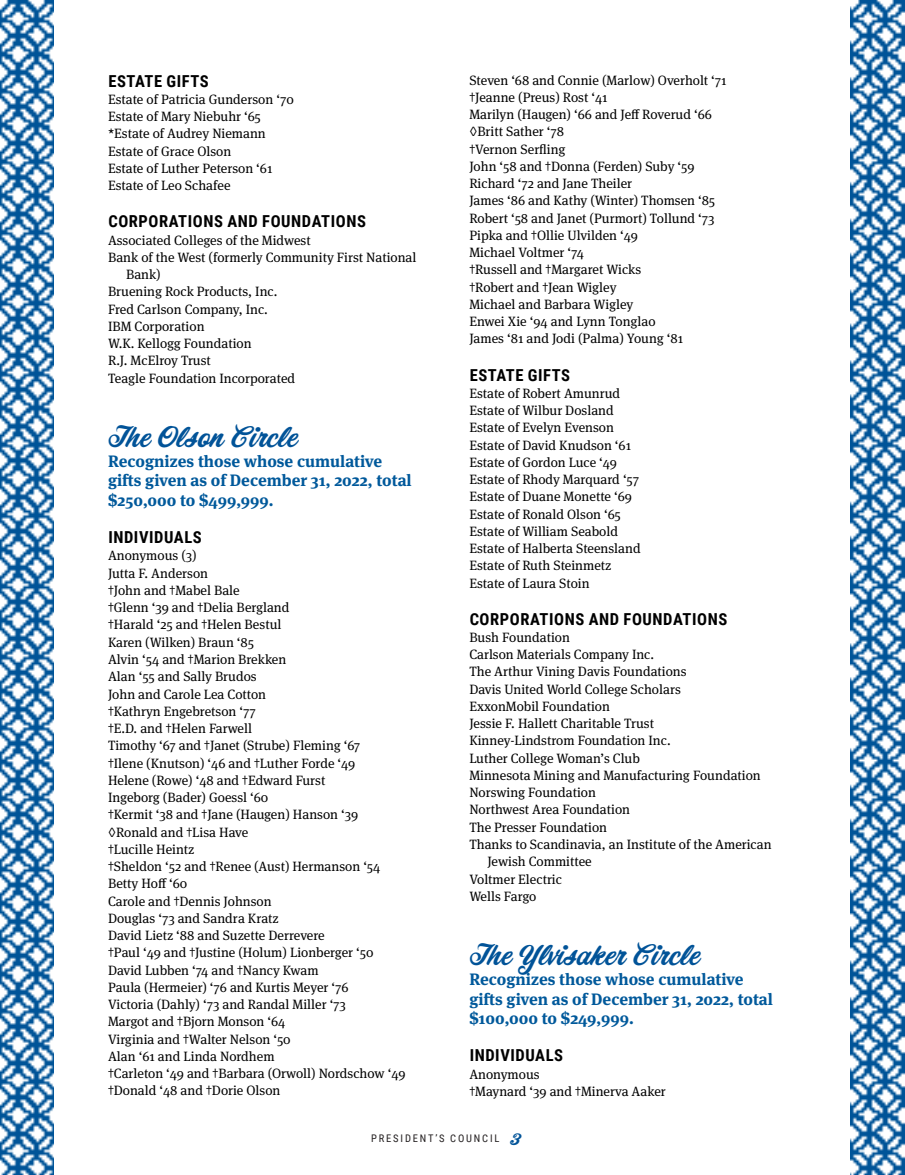
<style>
.page{position:relative;width:905px;height:1175px;background:#fff}
.page>*{position:absolute;margin:0;border:0;box-sizing:border-box;transform-origin:0 0}
.PRESIDENT_S_LETTER_B{font:27px "Corner Store JF";color:#015398}
.President_Council_de{font:700 16.5px/19.8px "Meta Serif Pro";color:#00599b}
.President_s_council{font:700 16.5px "Roboto Condensed";letter-spacing:.035em;color:#000}
.President_s_Council{font:13.5px/17.2px "Meta Serif Pro";color:#000}
.t1{font:10.5px "Roboto Condensed";letter-spacing:.175em;color:#231f20}
.s1{font-family:"Corner Store JF";font-size:15px;color:#015398}
</style>
<div class="page">
<img style="left:0;top:0;width:904px;height:1174px">
<div style="left:54px;top:0;width:795px;height:1174px;background:#fff"></div>
<p class="President_s_council" style="left:108px;top:69px;width:102px">ESTATE GIFTS</p>
<p class="President_s_Council" style="left:108px;top:90px;width:187px">Estate of Patricia Gunderson ‘70</p>
<p class="President_s_Council" style="left:108px;top:107px;width:154px">Estate of Mary Niebuhr ‘65</p>
<p class="President_s_Council" style="left:108px;top:124px;width:159px">*Estate of Audrey Niemann</p>
<p class="President_s_Council" style="left:108px;top:142px;width:125px">Estate of Grace Olson</p>
<p class="President_s_Council" style="left:108px;top:159px;width:166px">Estate of Luther Peterson ‘61</p>
<p class="President_s_Council" style="left:108px;top:176px;width:124px">Estate of Leo Schafee</p>
<p class="President_s_council" style="left:108px;top:210px;width:259px">CORPORATIONS AND FOUNDATIONS</p>
<p class="President_s_Council" style="left:108px;top:230px;width:204px">Associated Colleges of the Midwest</p>
<p class="President_s_Council" style="left:126px;top:248px;width:292px;text-indent:-18px">Bank of the West (formerly Community First National<br>Bank)</p>
<p class="President_s_Council" style="left:108px;top:282px;width:171px">Bruening Rock Products, Inc.</p>
<p class="President_s_Council" style="left:108px;top:299px;width:161px">Fred Carlson Company, Inc.</p>
<p class="President_s_Council" style="left:108px;top:317px;width:98px">IBM Corporation</p>
<p class="President_s_Council" style="left:108px;top:334px;width:145px">W.K. Kellogg Foundation</p>
<p class="President_s_Council" style="left:108px;top:351px;width:104px">R.J. McElroy Trust</p>
<p class="President_s_Council" style="left:108px;top:368px;width:189px">Teagle Foundation Incorporated</p>
<p class="PRESIDENT_S_LETTER_B" style="left:108px;top:417px;width:191px">The Olson Circle</p>
<p class="President_Council_de" style="left:108px;top:449px;width:305px">Recognizes those whose cumulative gifts given as of December 31, 2022, total $250,000 to $499,999.</p>
<p class="President_s_council" style="left:108px;top:526px;width:95px">INDIVIDUALS</p>
<p class="President_s_Council" style="left:108px;top:546px;width:90px">Anonymous (3)</p>
<p class="President_s_Council" style="left:108px;top:563px;width:101px">Jutta F. Anderson</p>
<p class="President_s_Council" style="left:108px;top:581px;width:133px">†John and †Mabel Bale</p>
<p class="President_s_Council" style="left:108px;top:598px;width:183px">†Glenn ‘39 and †Delia Bergland</p>
<p class="President_s_Council" style="left:108px;top:615px;width:175px">†Harald ‘25 and †Helen Bestul</p>
<p class="President_s_Council" style="left:108px;top:632px;width:147px">Karen (Wilken) Braun ‘85</p>
<p class="President_s_Council" style="left:108px;top:650px;width:180px">Alvin ‘54 and †Marion Brekken</p>
<p class="President_s_Council" style="left:108px;top:667px;width:150px">Alan ‘55 and Sally Brudos</p>
<p class="President_s_Council" style="left:108px;top:684px;width:160px">John and Carole Lea Cotton</p>
<p class="President_s_Council" style="left:108px;top:701px;width:149px">†Kathryn Engebretson ‘77</p>
<p class="President_s_Council" style="left:108px;top:719px;width:145px">†E.D. and †Helen Farwell</p>
<p class="President_s_Council" style="left:108px;top:736px;width:254px">Timothy ‘67 and †Janet (Strube) Fleming ‘67</p>
<p class="President_s_Council" style="left:108px;top:753px;width:249px">†Ilene (Knutson) ‘46 and †Luther Forde ‘49</p>
<p class="President_s_Council" style="left:108px;top:770px;width:219px">Helene (Rowe) ‘48 and †Edward Furst</p>
<p class="President_s_Council" style="left:108px;top:788px;width:162px">Ingeborg (Bader) Goessl ‘60</p>
<p class="President_s_Council" style="left:108px;top:805px;width:251px">†Kermit ‘38 and †Jane (Haugen) Hanson ‘39</p>
<p class="President_s_Council" style="left:108px;top:822px;width:142px">◊Ronald and †Lisa Have</p>
<p class="President_s_Council" style="left:108px;top:839px;width:88px">†Lucille Heintz</p>
<p class="President_s_Council" style="left:108px;top:857px;width:274px">†Sheldon ‘52 and †Renee (Aust) Hermanson ‘54</p>
<p class="President_s_Council" style="left:108px;top:874px;width:81px">Betty Hoff ‘60</p>
<p class="President_s_Council" style="left:108px;top:891px;width:165px">Carole and †Dennis Johnson</p>
<p class="President_s_Council" style="left:108px;top:908px;width:172px">Douglas ‘73 and Sandra Kratz</p>
<p class="President_s_Council" style="left:108px;top:926px;width:218px">David Lietz ‘88 and Suzette Derrevere</p>
<p class="President_s_Council" style="left:108px;top:943px;width:267px">†Paul ‘49 and †Justine (Holum) Lionberger ‘50</p>
<p class="President_s_Council" style="left:108px;top:960px;width:212px">David Lubben ‘74 and †Nancy Kwam</p>
<p class="President_s_Council" style="left:108px;top:977px;width:242px">Paula (Hermeier) ‘76 and Kurtis Meyer ‘76</p>
<p class="President_s_Council" style="left:108px;top:995px;width:239px">Victoria (Dahly) ‘73 and Randal Miller ‘73</p>
<p class="President_s_Council" style="left:108px;top:1012px;width:179px">Margot and †Bjorn Monson ‘64</p>
<p class="President_s_Council" style="left:108px;top:1029px;width:184px">Virginia and †Walter Nelson ‘50</p>
<p class="President_s_Council" style="left:108px;top:1046px;width:168px">Alan ‘61 and Linda Nordhem</p>
<p class="President_s_Council" style="left:108px;top:1064px;width:299px">†Carleton ‘49 and †Barbara (Orwoll) Nordschow ‘49</p>
<p class="President_s_Council" style="left:108px;top:1081px;width:174px">†Donald ‘48 and †Dorie Olson</p>
<p class="President_s_Council" style="left:469px;top:71px;width:259px">Steven ‘68 and Connie (Marlow) Overholt ‘71</p>
<p class="President_s_Council" style="left:469px;top:88px;width:140px">†Jeanne (Preus) Rost ‘41</p>
<p class="President_s_Council" style="left:469px;top:105px;width:244px">Marilyn (Haugen) ‘66 and Jeff Roverud ‘66</p>
<p class="President_s_Council" style="left:469px;top:122px;width:96px">◊Britt Sather ‘78</p>
<p class="President_s_Council" style="left:469px;top:140px;width:98px">†Vernon Serfling</p>
<p class="President_s_Council" style="left:469px;top:157px;width:227px">John ‘58 and †Donna (Ferden) Suby ‘59</p>
<p class="President_s_Council" style="left:469px;top:174px;width:164px">Richard ‘72 and Jane Theiler</p>
<p class="President_s_Council" style="left:469px;top:191px;width:247px">James ‘86 and Kathy (Winter) Thomsen ‘85</p>
<p class="President_s_Council" style="left:469px;top:209px;width:247px">Robert ‘58 and Janet (Purmort) Tollund ‘73</p>
<p class="President_s_Council" style="left:469px;top:226px;width:170px">Pipka and †Ollie Ulvilden ‘49</p>
<p class="President_s_Council" style="left:469px;top:243px;width:116px">Michael Voltmer ‘74</p>
<p class="President_s_Council" style="left:469px;top:260px;width:173px">†Russell and †Margaret Wicks</p>
<p class="President_s_Council" style="left:469px;top:278px;width:149px">†Robert and †Jean Wigley</p>
<p class="President_s_Council" style="left:469px;top:295px;width:165px">Michael and Barbara Wigley</p>
<p class="President_s_Council" style="left:469px;top:312px;width:188px">Enwei Xie ‘94 and Lynn Tonglao</p>
<p class="President_s_Council" style="left:469px;top:329px;width:215px">James ‘81 and Jodi (Palma) Young ‘81</p>
<p class="President_s_council" style="left:469px;top:363px;width:102px">ESTATE GIFTS</p>
<p class="President_s_Council" style="left:469px;top:384px;width:152px">Estate of Robert Amunrud</p>
<p class="President_s_Council" style="left:469px;top:401px;width:146px">Estate of Wilbur Dosland</p>
<p class="President_s_Council" style="left:469px;top:418px;width:146px">Estate of Evelyn Evenson</p>
<p class="President_s_Council" style="left:469px;top:435px;width:163px">Estate of David Knudson ‘61</p>
<p class="President_s_Council" style="left:469px;top:453px;width:149px">Estate of Gordon Luce ‘49</p>
<p class="President_s_Council" style="left:469px;top:470px;width:171px">Estate of Rhody Marquard ‘57</p>
<p class="President_s_Council" style="left:469px;top:487px;width:164px">Estate of Duane Monette ‘69</p>
<p class="President_s_Council" style="left:469px;top:504px;width:153px">Estate of Ronald Olson ‘65</p>
<p class="President_s_Council" style="left:469px;top:522px;width:150px">Estate of William Seabold</p>
<p class="President_s_Council" style="left:469px;top:539px;width:173px">Estate of Halberta Steensland</p>
<p class="President_s_Council" style="left:469px;top:556px;width:143px">Estate of Ruth Steinmetz</p>
<p class="President_s_Council" style="left:469px;top:573px;width:122px">Estate of Laura Stoin</p>
<p class="President_s_council" style="left:469px;top:607px;width:259px">CORPORATIONS AND FOUNDATIONS</p>
<p class="President_s_Council" style="left:469px;top:628px;width:102px">Bush Foundation</p>
<p class="President_s_Council" style="left:469px;top:645px;width:186px">Carlson Materials Company Inc.</p>
<p class="President_s_Council" style="left:469px;top:662px;width:219px">The Arthur Vining Davis Foundations</p>
<p class="President_s_Council" style="left:469px;top:679px;width:213px">Davis United World College Scholars</p>
<p class="President_s_Council" style="left:469px;top:697px;width:142px">ExxonMobil Foundation</p>
<p class="President_s_Council" style="left:469px;top:714px;width:186px">Jessie F. Hallett Charitable Trust</p>
<p class="President_s_Council" style="left:469px;top:731px;width:203px">Kinney-Lindstrom Foundation Inc.</p>
<p class="President_s_Council" style="left:469px;top:748px;width:172px">Luther College Woman’s Club</p>
<p class="President_s_Council" style="left:469px;top:766px;width:293px">Minnesota Mining and Manufacturing Foundation</p>
<p class="President_s_Council" style="left:469px;top:783px;width:128px">Norswing Foundation</p>
<p class="President_s_Council" style="left:469px;top:800px;width:162px">Northwest Area Foundation</p>
<p class="President_s_Council" style="left:469px;top:817px;width:139px">The Presser Foundation</p>
<p class="President_s_Council" style="left:487px;top:835px;width:286px;text-indent:-18px">Thanks to Scandinavia, an Institute of the American<br>Jewish Committee</p>
<p class="President_s_Council" style="left:469px;top:869px;width:94px">Voltmer Electric</p>
<p class="President_s_Council" style="left:469px;top:886px;width:68px">Wells Fargo</p>
<p class="PRESIDENT_S_LETTER_B" style="left:469px;top:935px;width:231px">The Ylvisaker Circle</p>
<p class="President_Council_de" style="left:469px;top:967px;width:305px">Recognizes those whose cumulative gifts given as of December 31, 2022, total $100,000 to $249,999.</p>
<p class="President_s_council" style="left:469px;top:1044px;width:95px">INDIVIDUALS</p>
<p class="President_s_Council" style="left:469px;top:1064px;width:72px">Anonymous</p>
<p class="President_s_Council" style="left:469px;top:1081px;width:198px">†Maynard ‘39 and †Minerva Aaker</p>
<p class="t1" style="left:371px;top:1131px;width:151px">PRESIDENT’S COUNCIL <span class="s1">3</span></p>
</div>
